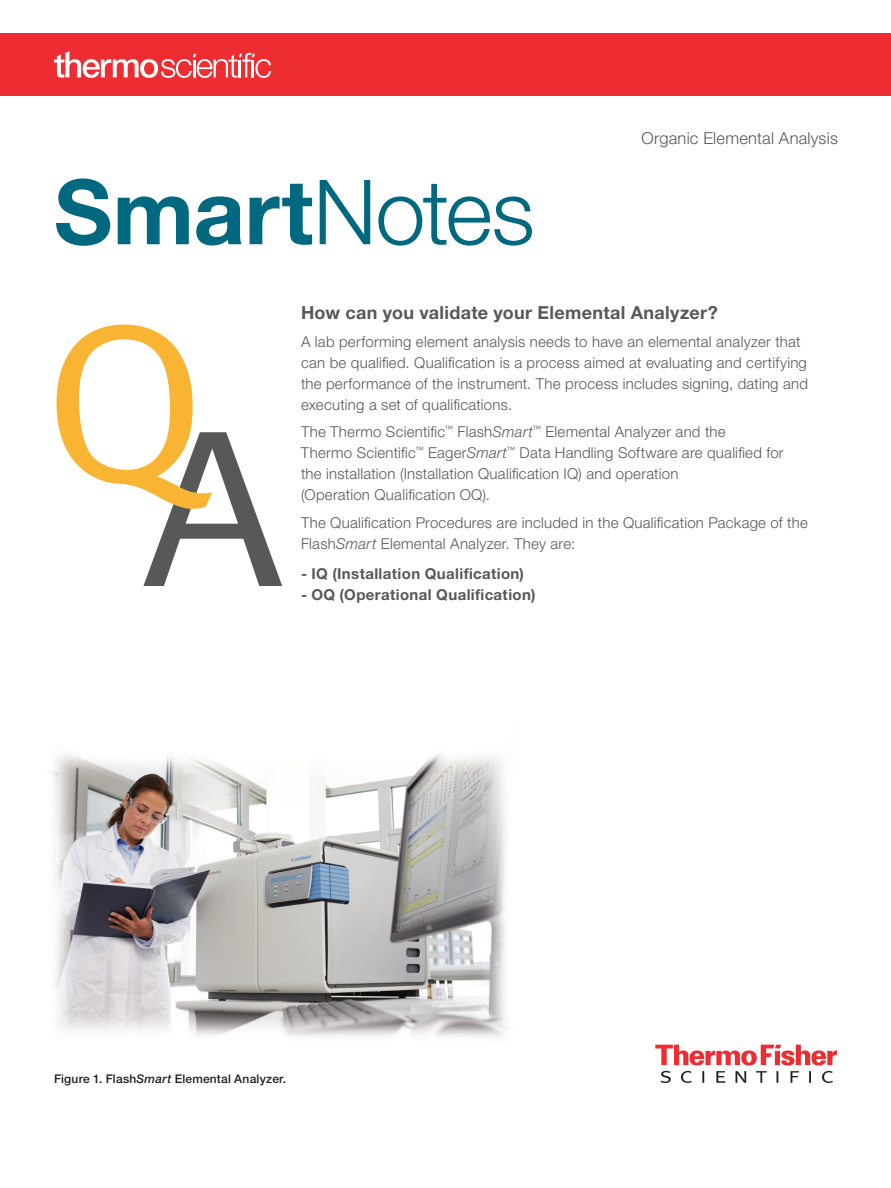
<style>
.page{position:relative;width:891px;height:1188px;background:#fff}
.page>*{position:absolute;margin:0;border:0;box-sizing:border-box;transform-origin:0 0}
.t1{font:700 90px "Helvetica Neue LT Std";color:#00687f}
.t2{font:700 18px "Helvetica Neue LT Std";letter-spacing:.015em;color:#57585a}
.t3{font:300 16.5px "Helvetica Neue LT Std";letter-spacing:.015em;color:#57585a}
.t4{font:300 15px/21px "Helvetica Neue LT Std";letter-spacing:.015em;color:#57585a}
.t5{font:700 15px "Helvetica Neue LT Std";letter-spacing:.025em;color:#57585a}
.t6{font:500 12px "Helvetica Neue LT Std";letter-spacing:.02em;color:#231f20}
.s1{font-weight:300}
.s2{font-style:italic}
</style>
<div class="page">
<svg style="left:57px;top:325px;width:225px;height:261px"></svg>
<svg style="left:655px;top:1045px;width:182px;height:38px"></svg>
<img style="left:52px;top:754px;width:455px;height:283px">
<div style="left:0;top:33px;width:891px;height:63px;background:#ee2d33"></div>
<svg style="left:54px;top:51px;width:217px;height:27px"></svg>
<h1 class="t1" style="left:54px;top:157px;width:482px">Smart<span class="s1">Notes</span></h1>
<p class="t3" style="left:642px;top:128px;width:198px">Organic Elemental Analysis</p>
<p class="t2" style="left:301px;top:301px;width:418px">How can you validate your Elemental Analyzer?</p>
<p class="t4" style="left:301px;top:330px;width:509px">A lab performing element analysis needs to have an elemental analyzer that can be qualified. Qualification is a process aimed at evaluating and certifying the performance of the instrument. The process includes signing, dating and executing a set of qualifications.</p>
<p class="t4" style="left:301px;top:421px;width:484px">The Thermo Scientific<sup>™</sup> Flash<span class="s2">Smart</span><sup>™</sup> Elemental Analyzer and the<br>Thermo Scientific<sup>™</sup> Eager<span class="s2">Smart</span><sup>™</sup> Data Handling Software are qualified for the installation (Installation Qualification IQ) and operation<br>(Operation Qualification OQ).</p>
<p class="t4" style="left:301px;top:512px;width:508px">The Qualification Procedures are included in the Qualification Package of the<br>Flash<span class="s2">Smart</span> Elemental Analyzer. They are:</p>
<p class="t5" style="left:301px;top:564px;width:225px">- IQ (Installation Qualification)</p>
<p class="t5" style="left:301px;top:585px;width:236px">- OQ (Operational Qualification)</p>
<p class="t6" style="left:54px;top:1072px;width:234px">Figure 1. Flash<span class="s2">Smart</span> Elemental Analyzer.</p>
</div>
